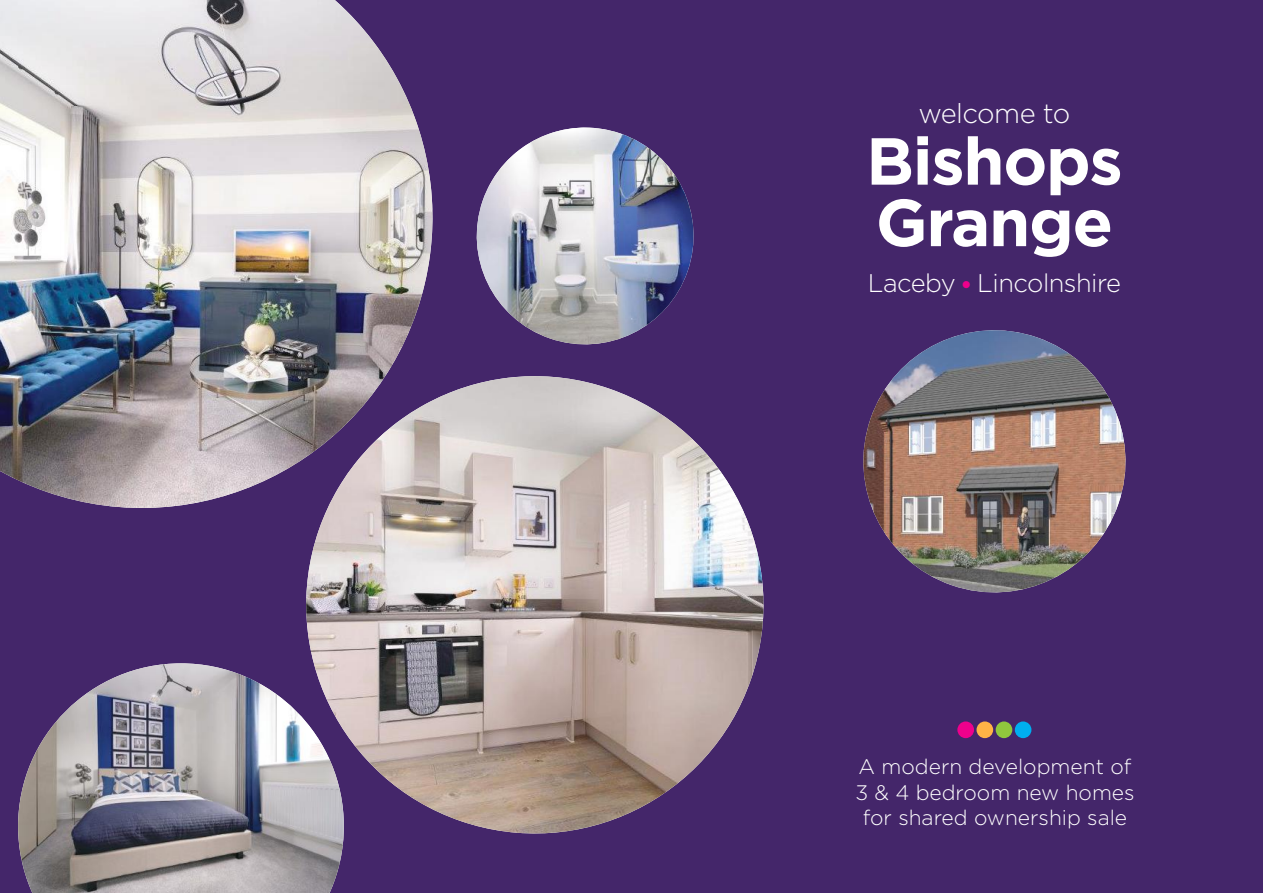
<style>
.page{position:relative;width:1263px;height:893px;background:#44266a}
.page>*{position:absolute;margin:0;border:0;box-sizing:border-box;transform-origin:0 0}
.t1{font:700 66.3px/61.5px "Gotham";letter-spacing:-.02em;color:#fff}
.t2{font:300 27.45px "Gotham";letter-spacing:-.02em;color:#fff}
.t3{font:300 25.5px "Gotham";letter-spacing:-.02em;color:#fff}
.t4{font:300 21px/25.2px "Gotham";color:#fff;text-align:center}
</style>
<div class="page">
<img style="left:0;top:0;width:433px;height:508px">
<svg style="left:278px;top:348px;width:155px;height:160px"></svg>
<img style="left:305px;top:376px;width:459px;height:458px">
<img style="left:863px;top:330px;width:263px;height:263px">
<img style="left:476px;top:128px;width:218px;height:217px">
<img style="left:18px;top:663px;width:326px;height:230px">
<div style="left:957px;top:721px;width:17px;height:17px;background:#ee008c;border-radius:50%"></div>
<div style="left:976px;top:721px;width:17px;height:17px;background:#ffb346;border-radius:50%"></div>
<div style="left:996px;top:721px;width:16px;height:17px;background:#90c73d;border-radius:50%"></div>
<div style="left:1015px;top:721px;width:16px;height:17px;background:#00aeef;border-radius:50%"></div>
<h2 class="t2" style="left:918px;top:98px;width:153px">welcome to</h2>
<h1 class="t1" style="left:866px;top:129px;width:258px">Bishops<br>Grange</h1>
<p class="t3" style="left:868px;top:269px;width:255px">Laceby <sup>●</sup> Lincolnshire</p>
<p class="t4" style="left:855px;top:754px;width:281px">A modern development of<br>3 &amp; 4 bedroom new homes for shared ownership sale</p>
</div>
